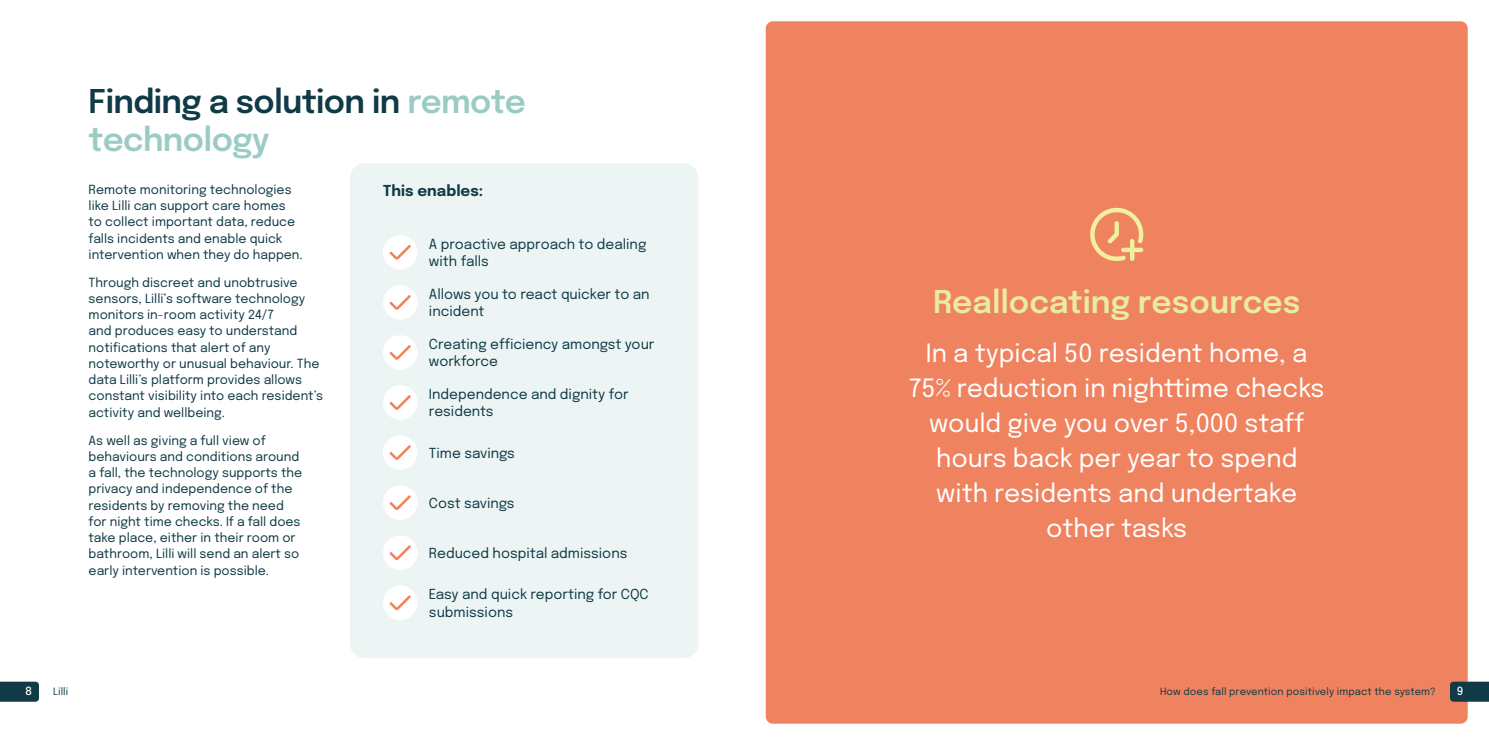
<style>
.page{position:relative;width:1489px;height:745px;background:#fff}
.page>*{position:absolute;margin:0;border:0;box-sizing:border-box;transform-origin:0 0}
.t1{font:600 32.5px/38.8px "Epilogue";letter-spacing:-.02em;color:#0f3a46}
.t2{font:600 31.25px "Epilogue";color:#e9eba5}
.t3{font:25px/35px "Epilogue";color:#fff;text-align:center}
.t4{font:700 15px "Epilogue";color:#0f3a46}
.t5{font:13.75px/17.5px "Epilogue";color:#0f3a46}
.t6{font:12.5px/16.2px "Epilogue";color:#0f3a46}
.t7{font:500 11.25px "Epilogue";color:#fff}
.t8{font:10px "Epilogue";letter-spacing:.01em;color:#0f3a46}
.s1{color:#9accc4}
</style>
<div class="page">
<div style="left:765px;top:21px;width:702px;height:702px;background:#f0835f;border-radius:7px"></div>
<svg style="left:1090px;top:207px;width:54px;height:54px"></svg>
<div style="left:350px;top:163px;width:348px;height:495px;background:#edf5f4;border-radius:15px"></div>
<div style="left:383px;top:235px;width:34px;height:34px;background:#fff;border-radius:50%"></div>
<div style="left:383px;top:435px;width:34px;height:34px;background:#fff;border-radius:50%"></div>
<div style="left:383px;top:285px;width:34px;height:34px;background:#fff;border-radius:50%"></div>
<div style="left:383px;top:485px;width:34px;height:34px;background:#fff;border-radius:50%"></div>
<div style="left:383px;top:335px;width:34px;height:34px;background:#fff;border-radius:50%"></div>
<div style="left:383px;top:535px;width:34px;height:34px;background:#fff;border-radius:50%"></div>
<div style="left:383px;top:385px;width:34px;height:34px;background:#fff;border-radius:50%"></div>
<div style="left:383px;top:585px;width:34px;height:34px;background:#fff;border-radius:50%"></div>
<svg style="left:389px;top:245px;width:22px;height:15px"></svg>
<svg style="left:389px;top:295px;width:22px;height:15px"></svg>
<svg style="left:389px;top:345px;width:22px;height:15px"></svg>
<svg style="left:389px;top:395px;width:22px;height:15px"></svg>
<svg style="left:389px;top:445px;width:22px;height:15px"></svg>
<svg style="left:389px;top:495px;width:22px;height:15px"></svg>
<svg style="left:389px;top:545px;width:22px;height:15px"></svg>
<svg style="left:389px;top:595px;width:22px;height:15px"></svg>
<svg style="left:1450px;top:681px;width:38px;height:20px"></svg>
<svg style="left:0;top:681px;width:39px;height:20px"></svg>
<h1 class="t1" style="left:89px;top:80px;width:438px">Finding a solution in <span class="s1">remote technology</span></h1>
<p class="t6" style="left:89px;top:180px;width:204px">Remote monitoring technologies</p>
<p class="t4" style="left:383px;top:179px;width:102px">This enables:</p>
<p class="t6" style="left:89px;top:196px;width:216px">like Lilli can support care homes<br>to collect important data, reduce falls incidents and enable quick intervention when they do happen.</p>
<p class="t6" style="left:89px;top:273px;width:236px">Through discreet and unobtrusive sensors, Lilli’s software technology monitors in-room activity 24/7<br>and produces easy to understand notifications that alert of any noteworthy or unusual behaviour. The data Lilli’s platform provides allows constant visibility into each resident’s activity and wellbeing.</p>
<p class="t6" style="left:89px;top:431px;width:215px">As well as giving a full view of behaviours and conditions around a fall, the technology supports the privacy and independence of the residents by removing the need for night time checks. If a fall does take place, either in their room or bathroom, Lilli will send an alert so early intervention is possible.</p>
<p class="t5" style="left:429px;top:234px;width:219px">A proactive approach to dealing with falls</p>
<p class="t5" style="left:429px;top:284px;width:222px">Allows you to react quicker to an incident</p>
<p class="t5" style="left:429px;top:334px;width:227px">Creating efficiency amongst your workforce</p>
<p class="t5" style="left:429px;top:384px;width:201px">Independence and dignity for residents</p>
<p class="t5" style="left:429px;top:443px;width:87px">Time savings</p>
<p class="t5" style="left:429px;top:493px;width:87px">Cost savings</p>
<p class="t5" style="left:429px;top:543px;width:200px">Reduced hospital admissions</p>
<p class="t5" style="left:429px;top:584px;width:221px">Easy and quick reporting for CQC submissions</p>
<h2 class="t2" style="left:932px;top:279px;width:369px">Reallocating resources</h2>
<h3 class="t3" style="left:908px;top:334px;width:417px">In a typical 50 resident home, a<br>75% reduction in nighttime checks would give you over 5,000 staff hours back per year to spend with residents and undertake other tasks</h3>
<p class="t7" style="left:25px;top:682px;width:9px">8</p>
<p class="t8" style="left:53px;top:684px;width:17px">Lilli</p>
<p class="t8" style="left:1159px;top:684px;width:277px">How does fall prevention positively impact the system?</p>
<p class="t7" style="left:1456px;top:682px;width:8px">9</p>
</div>
